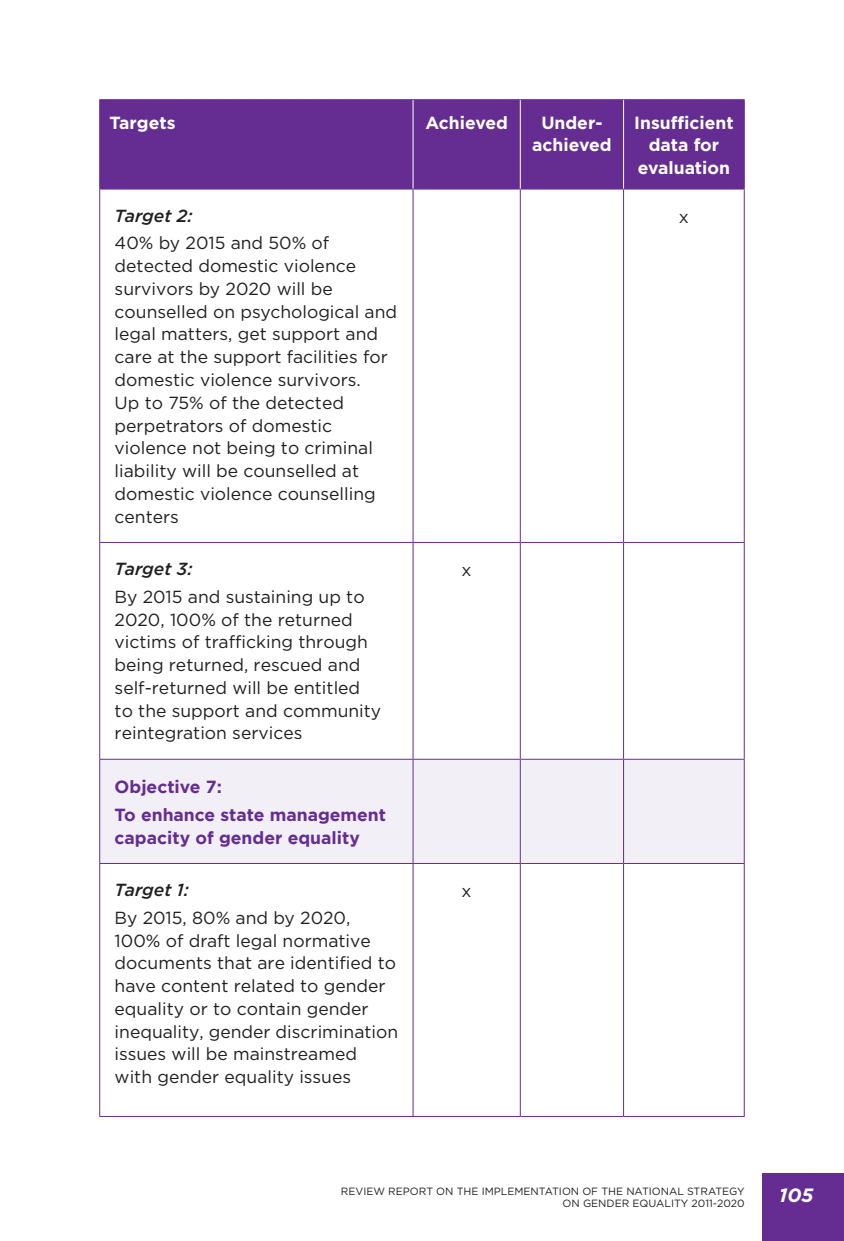
<style>
.page{position:relative;width:844px;height:1241px;background:#fff}
.page>*{position:absolute;margin:0;border:0;box-sizing:border-box;transform-origin:0 0}
.t1{font:italic 700 19.25px "SVN Gotham";color:#fff}
.t2{font:17.5px/22.8px "SVN Gotham";color:#231f20}
.t3{font:700 17.5px/22.8px "SVN Gotham";color:#652d91}
.t4{font:700 17.5px/22.8px "SVN Gotham";color:#fff;text-align:center}
.t5{font:italic 17.5px "SVN Gotham";color:#231f20}
.t6{font:10.5px/12.6px "SVN Gotham";color:#231f20;text-align:right}
</style>
<div class="page">
<div style="left:100px;top:100px;width:643px;height:88px;background:#652d91"></div>
<div style="left:100px;top:759px;width:643px;height:103px;background:#f2eff7"></div>
<hr style="left:99px;top:99px;width:314px;height:1px;background:#652d91">
<hr style="left:99px;top:100px;width:1px;height:88px;background:#652d91">
<hr style="left:413px;top:99px;width:107px;height:1px;background:#652d91">
<hr style="left:520px;top:99px;width:103px;height:1px;background:#652d91">
<hr style="left:623px;top:99px;width:121px;height:1px;background:#652d91">
<hr style="left:743px;top:100px;width:1px;height:88px;background:#652d91">
<hr style="left:99px;top:188px;width:314px;height:1px;background:#652d91">
<hr style="left:413px;top:188px;width:107px;height:1px;background:#652d91">
<hr style="left:520px;top:188px;width:103px;height:1px;background:#652d91">
<hr style="left:623px;top:188px;width:121px;height:1px;background:#652d91">
<hr style="left:99px;top:1115px;width:314px;height:1px;background:#652d91">
<hr style="left:413px;top:1115px;width:107px;height:1px;background:#652d91">
<hr style="left:520px;top:1115px;width:103px;height:1px;background:#652d91">
<hr style="left:623px;top:1115px;width:121px;height:1px;background:#652d91">
<hr style="left:99px;top:189px;width:1px;height:353px;background:#652d91">
<hr style="left:412px;top:189px;width:1px;height:353px;background:#652d91">
<hr style="left:519px;top:189px;width:1px;height:353px;background:#652d91">
<hr style="left:623px;top:189px;width:1px;height:353px;background:#652d91">
<hr style="left:743px;top:189px;width:1px;height:353px;background:#652d91">
<hr style="left:99px;top:542px;width:314px;height:1px;background:#652d91">
<hr style="left:99px;top:543px;width:1px;height:215px;background:#652d91">
<hr style="left:413px;top:542px;width:107px;height:1px;background:#652d91">
<hr style="left:412px;top:543px;width:1px;height:215px;background:#652d91">
<hr style="left:520px;top:542px;width:103px;height:1px;background:#652d91">
<hr style="left:519px;top:543px;width:1px;height:215px;background:#652d91">
<hr style="left:623px;top:542px;width:121px;height:1px;background:#652d91">
<hr style="left:623px;top:543px;width:1px;height:215px;background:#652d91">
<hr style="left:743px;top:543px;width:1px;height:215px;background:#652d91">
<hr style="left:99px;top:863px;width:1px;height:252px;background:#652d91">
<hr style="left:412px;top:863px;width:1px;height:252px;background:#652d91">
<hr style="left:519px;top:863px;width:1px;height:252px;background:#652d91">
<hr style="left:623px;top:863px;width:1px;height:252px;background:#652d91">
<hr style="left:743px;top:863px;width:1px;height:252px;background:#652d91">
<hr style="left:412px;top:100px;width:1px;height:88px;background:#fff">
<hr style="left:519px;top:100px;width:1px;height:88px;background:#fff">
<hr style="left:623px;top:100px;width:1px;height:88px;background:#fff">
<hr style="left:99px;top:758px;width:314px;height:1px;background:#652d91">
<hr style="left:99px;top:759px;width:1px;height:103px;background:#652d91">
<hr style="left:99px;top:862px;width:314px;height:1px;background:#652d91">
<hr style="left:413px;top:758px;width:107px;height:1px;background:#652d91">
<hr style="left:412px;top:759px;width:1px;height:103px;background:#652d91">
<hr style="left:413px;top:862px;width:107px;height:1px;background:#652d91">
<hr style="left:520px;top:758px;width:103px;height:1px;background:#652d91">
<hr style="left:519px;top:759px;width:1px;height:103px;background:#652d91">
<hr style="left:520px;top:862px;width:103px;height:1px;background:#652d91">
<hr style="left:623px;top:758px;width:121px;height:1px;background:#652d91">
<hr style="left:623px;top:759px;width:1px;height:103px;background:#652d91">
<hr style="left:743px;top:759px;width:1px;height:103px;background:#652d91">
<hr style="left:623px;top:862px;width:121px;height:1px;background:#652d91">
<div style="left:761px;top:1173px;width:82px;height:67px;background:#652d91"></div>
<p class="t4" style="left:110px;top:110px;width:67px">Targets</p>
<p class="t4" style="left:425px;top:110px;width:84px">Achieved</p>
<p class="t4" style="left:532px;top:110px;width:81px">Under&shy;achieved</p>
<p class="t4" style="left:634px;top:110px;width:101px">Insufficient data for evaluation</p>
<p class="t5" style="left:115px;top:202px;width:79px">Target 2:</p>
<p class="t2" style="left:115px;top:230px;width:284px">40% by 2015 and 50% of detected domestic violence survivors by 2020 will be counselled on psychological and legal matters, get support and care at the support facilities for domestic violence survivors.<br>Up to 75% of the detected perpetrators of domestic violence not being to criminal liability will be counselled at domestic violence counselling centers</p>
<p class="t2" style="left:678px;top:204px;width:12px">x</p>
<p class="t5" style="left:115px;top:555px;width:79px">Target 3:</p>
<p class="t2" style="left:115px;top:584px;width:268px">By 2015 and sustaining up to<br>2020, 100% of the returned victims of trafficking through being returned, rescued and self-returned will be entitled to the support and community reintegration services</p>
<p class="t3" style="left:115px;top:774px;width:109px">Objective 7:</p>
<p class="t3" style="left:115px;top:802px;width:273px">To enhance state management capacity of gender equality</p>
<p class="t5" style="left:115px;top:876px;width:76px">Target 1:</p>
<p class="t2" style="left:115px;top:904px;width:285px">By 2015, 80% and by 2020,<br>100% of draft legal normative documents that are identified to have content related to gender equality or to contain gender inequality, gender discrimination issues will be mainstreamed with gender equality issues</p>
<p class="t2" style="left:461px;top:557px;width:12px">x</p>
<p class="t2" style="left:461px;top:878px;width:12px">x</p>
<p class="t6" style="left:341px;top:1183px;width:405px">REVIEW REPORT ON THE IMPLEMENTATION OF THE NATIONAL STRATEGY<br>ON GENDER EQUALITY 2011-2020</p>
<p class="t1" style="left:779px;top:1179px;width:36px">105</p>
</div>
